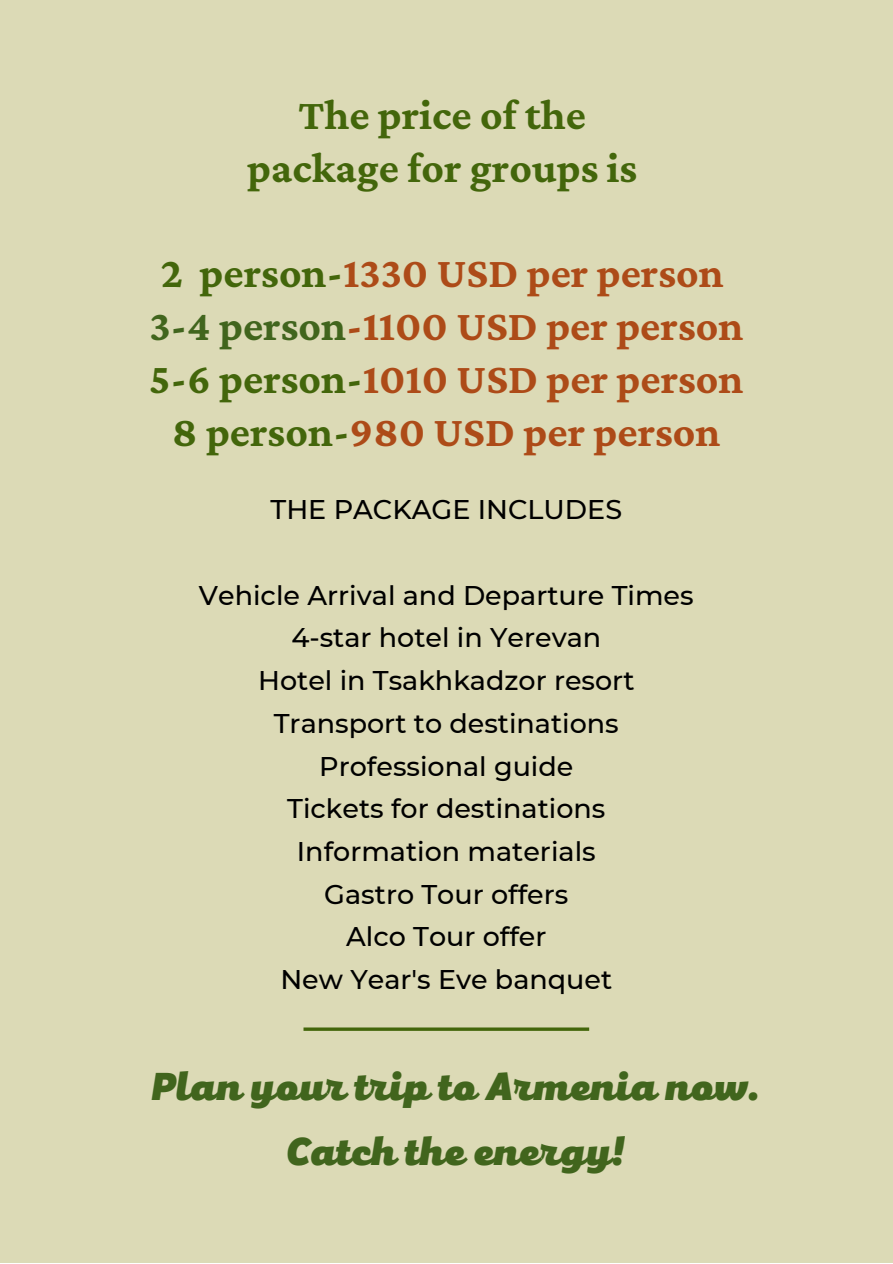
<style>
.page{position:relative;width:893px;height:1264px;background:#fff}
.page>*{position:absolute;margin:0;border:0;box-sizing:border-box;transform-origin:0 0}
.t1{font:700 43.5px "Crimson Pro";color:#ad4b18}
.t2{font:700 43.5px "Crimson Pro";color:#43660b}
.t3{font:900 40.5px "Mixa";color:#41651d}
.t4{font:500 27px "Montserrat";color:#000}
.s1{color:#43660b}
.s2{color:#41651d}
</style>
<div class="page">
<div style="left:0;top:0;width:892px;height:1262px;background:#dcdab6"></div>
<hr style="left:303px;top:1027px;width:286px;height:3px;background:#43660b">
<p class="t2" style="left:298px;top:90px;width:289px">The price of the</p>
<p class="t2" style="left:247px;top:143px;width:391px">package for groups is</p>
<p class="t1" style="left:161px;top:248px;width:564px"><span class="s1">2 person-</span>1330 USD per person</p>
<p class="t1" style="left:149px;top:301px;width:595px"><span class="s2">3-4 person</span>-1100 USD per person</p>
<p class="t1" style="left:149px;top:354px;width:596px"><span class="s1">5-6 person-</span>1010 USD per person</p>
<p class="t1" style="left:172px;top:407px;width:549px"><span class="s1">8 person-</span>980 USD per person</p>
<p class="t4" style="left:270px;top:493px;width:353px">THE PACKAGE INCLUDES</p>
<p class="t4" style="left:199px;top:578px;width:496px">Vehicle Arrival and Departure Times</p>
<p class="t4" style="left:291px;top:621px;width:311px">4-star hotel in Yerevan</p>
<p class="t4" style="left:258px;top:664px;width:378px">Hotel in Tsakhkadzor resort</p>
<p class="t4" style="left:274px;top:706px;width:346px">Transport to destinations</p>
<p class="t4" style="left:319px;top:749px;width:255px">Professional guide</p>
<p class="t4" style="left:287px;top:792px;width:320px">Tickets for destinations</p>
<p class="t4" style="left:297px;top:834px;width:300px">Information materials</p>
<p class="t4" style="left:324px;top:877px;width:245px">Gastro Tour offers</p>
<p class="t4" style="left:346px;top:920px;width:202px">Alco Tour offer</p>
<p class="t4" style="left:280px;top:963px;width:333px">New Year's Eve banquet</p>
<p class="t3" style="left:151px;top:1059px;width:611px">Plan your trip to Armenia now.</p>
<p class="t3" style="left:286px;top:1123px;width:340px">Catch the energy!</p>
</div>
